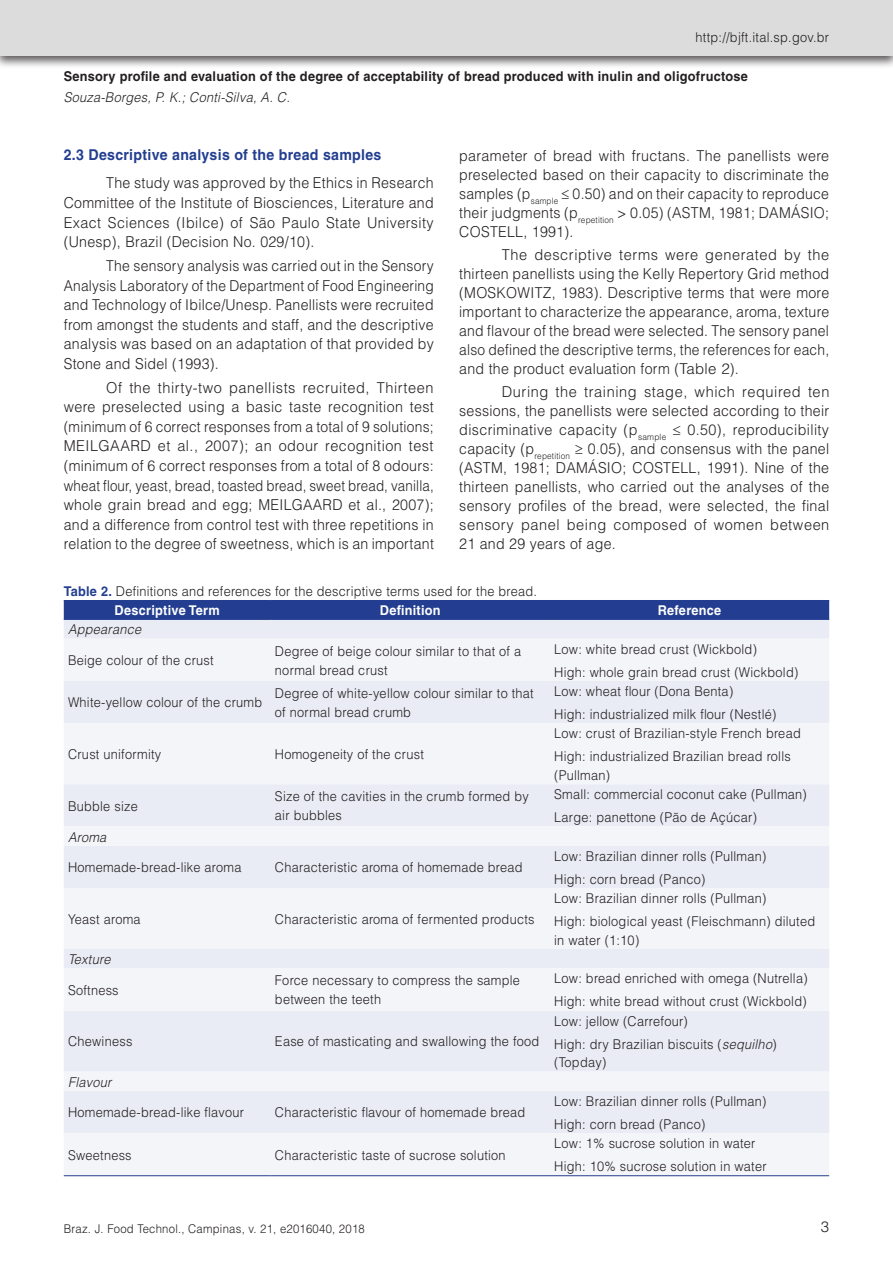
<style>
.page{position:relative;width:893px;height:1263px;background:#fff}
.page>*{position:absolute;margin:0;border:0;box-sizing:border-box;transform-origin:0 0}
.Paragraph{font:300 15px/19px "Helvetica";letter-spacing:.02em;color:#231f20;text-align:justify}
.Paragraph-2{font:300 15px/19.5px "Helvetica";letter-spacing:.02em;color:#231f20;text-align:justify;scale:.93 1}
.Paragraph-3{font:300 15px/19px "Helvetica";letter-spacing:.02em;color:#231f20;text-align:justify;scale:.95 1}
.Paragraph-4{font:300 15px/19.5px "Helvetica";letter-spacing:.02em;color:#231f20;text-align:justify;scale:.94 1}
.Heading2{font:700 15px "Helvetica";letter-spacing:.02em;color:#233e90;scale:.94 1}
.TableBody{font:300 13.5px/18.8px "Helvetica";letter-spacing:.02em;color:#231f20;scale:.94 1}
.TableTitle{font:300 13.5px "Helvetica";letter-spacing:.02em;color:#231f20;scale:.94 1}
.t1{font:700 13.5px "Helvetica";letter-spacing:.02em;color:#231f20;scale:.94 1}
.TableBody-2{font:italic 300 13.5px "Helvetica";letter-spacing:.02em;color:#231f20;scale:.94 1}
.TableHead{font:700 13.5px "Helvetica";letter-spacing:.02em;color:#fff;scale:.94 1}
.t2{font:300 12px "Helvetica";letter-spacing:.02em;color:#231f20;scale:.94 1}
.s1{font-weight:700;color:#233e90}
.s2{font-style:italic}
</style>
<div class="page">
<div style="left:0;top:0;width:893px;height:69px;background:#231f20;opacity:.75"></div>
<div style="left:0;top:0;width:893px;height:56px;background:#dcdcdc"></div>
<div style="left:64px;top:601px;width:765px;height:18px;background:#233e90"></div>
<div style="left:64px;top:620px;width:765px;height:19px;background:#e9ecf4"></div>
<svg style="left:64px;top:639px;width:765px;height:536px;fill:#f4f5f9"></svg>
<hr style="left:64px;top:600px;width:207px;height:1px;background:#233e90">
<hr style="left:271px;top:600px;width:279px;height:1px;background:#233e90">
<hr style="left:550px;top:600px;width:279px;height:1px;background:#233e90">
<hr style="left:64px;top:619px;width:207px;height:1px;background:#233e90">
<hr style="left:271px;top:619px;width:279px;height:1px;background:#233e90">
<hr style="left:550px;top:619px;width:279px;height:1px;background:#233e90">
<hr style="left:64px;top:1175px;width:207px;height:1px;background:#233e90">
<hr style="left:271px;top:1175px;width:279px;height:1px;background:#233e90">
<hr style="left:550px;top:1175px;width:279px;height:1px;background:#233e90">
<p class="TableTitle" style="left:696px;top:29px;width:144px">http://bjft.ital.sp.gov.br</p>
<p class="t1" style="left:64px;top:68px;width:729px">Sensory profile and evaluation of the degree of acceptability of bread produced with inulin and oligofructose</p>
<p class="TableBody-2" style="left:64px;top:89px;width:242px">Souza-Borges, P. K.; Conti-Silva, A. C.</p>
<p class="Heading2" style="left:64px;top:146px;width:339px">2.3 Descriptive analysis of the bread samples</p>
<p class="Paragraph-4" style="left:64px;top:173px;width:395px;text-indent:43px">The study was approved by the Ethics in Research Committee of the Institute of Biosciences, Literature and Exact Sciences (Ibilce) of São Paulo State University (Unesp), Brazil (Decision No. 029/10).</p>
<p class="Paragraph-2" style="left:64px;top:256px;width:399px;text-indent:43px">The sensory analysis was carried out in the Sensory Analysis Laboratory of the Department of Food Engineering and Technology of Ibilce/Unesp. Panellists were recruited from amongst the students and staff, and the descriptive analysis was based on an adaptation of that provided by Stone and Sidel (1993).</p>
<p class="Paragraph" style="left:64px;top:377px;width:372px;line-height:19.5px;text-indent:43px">Of the thirty-two panellists recruited, Thirteen were preselected using a basic taste recognition test (minimum of 6 correct responses from a total of 9 solutions; MEILGAARD et al., 2007); an odour recognition test (minimum of 6 correct responses from a total of 8 odours: wheat flour, yeast, bread, toasted bread, sweet bread, vanilla, whole grain bread and egg; MEILGAARD et al., 2007); and a difference from control test with three repetitions in relation to the degree of sweetness, which is an important</p>
<p class="Paragraph-3" style="left:459px;top:146px;width:391px">parameter of bread with fructans. The panellists were preselected based on their capacity to discriminate the samples (p<sub>sample</sub> ≤ 0.50) and on their capacity to reproduce their judgments (p<sub>repetition</sub> &gt; 0.05) (ASTM, 1981; DAMÁSIO; COSTELL, 1991).</p>
<p class="Paragraph" style="left:459px;top:245px;width:372px;text-indent:43px">The descriptive terms were generated by the thirteen panellists using the Kelly Repertory Grid method (MOSKOWITZ, 1983). Descriptive terms that were more important to characterize the appearance, aroma, texture and flavour of the bread were selected. The sensory panel also defined the descriptive terms, the references for each, and the product evaluation form (Table 2).</p>
<p class="Paragraph" style="left:459px;top:382px;width:372px;text-indent:43px">During the training stage, which required ten sessions, the panellists were selected according to their discriminative capacity (p<sub>sample</sub> ≤ 0.50), reproducibility capacity (p<sub>repetition</sub> ≥ 0.05), and consensus with the panel (ASTM, 1981; DAMÁSIO; COSTELL, 1991). Nine of the thirteen panellists, who carried out the analyses of the sensory profiles of the bread, were selected, the final sensory panel being composed of women between 21 and 29 years of age.</p>
<p class="TableTitle" style="left:64px;top:583px;width:505px"><span class="s1">Table 2.</span> Definitions and references for the descriptive terms used for the bread.</p>
<p class="TableHead" style="left:115px;top:602px;width:113px">Descriptive Term</p>
<p class="TableHead" style="left:380px;top:602px;width:66px">Definition</p>
<p class="TableHead" style="left:658px;top:602px;width:69px">Reference</p>
<p class="TableBody-2" style="left:68px;top:621px;width:79px">Appearance</p>
<p class="TableBody" style="left:68px;top:651px;width:156px">Beige colour of the crust</p>
<p class="TableBody" style="left:275px;top:641px;width:264px">Degree of beige colour similar to that of a normal bread crust</p>
<p class="TableBody" style="left:554px;top:639px;width:217px">Low: white bread crust (Wickbold)</p>
<p class="TableBody" style="left:554px;top:662px;width:261px">High: whole grain bread crust (Wickbold)</p>
<p class="TableBody" style="left:68px;top:693px;width:208px">White-yellow colour of the crumb</p>
<p class="TableBody" style="left:275px;top:684px;width:277px">Degree of white‑yellow colour similar to that of normal bread crumb</p>
<p class="TableBody" style="left:554px;top:682px;width:192px">Low: wheat flour (Dona Benta)</p>
<p class="TableBody" style="left:554px;top:705px;width:238px">High: industrialized milk flour (Nestlé)</p>
<p class="TableBody" style="left:68px;top:745px;width:101px">Crust uniformity</p>
<p class="TableBody" style="left:275px;top:745px;width:160px">Homogeneity of the crust</p>
<p class="TableBody" style="left:554px;top:724px;width:264px">Low: crust of Brazilian-style French bread</p>
<p class="TableBody" style="left:554px;top:747px;width:253px">High: industrialized Brazilian bread rolls (Pullman)</p>
<p class="TableBody" style="left:68px;top:796px;width:76px">Bubble size</p>
<p class="TableBody" style="left:275px;top:787px;width:272px">Size of the cavities in the crumb formed by air bubbles</p>
<p class="TableBody" style="left:554px;top:785px;width:270px">Small: commercial coconut cake (Pullman)</p>
<p class="TableBody" style="left:554px;top:808px;width:217px">Large: panettone (Pão de Açúcar)</p>
<p class="TableBody-2" style="left:68px;top:828px;width:42px">Aroma</p>
<p class="TableBody" style="left:68px;top:858px;width:186px">Homemade-bread-like aroma</p>
<p class="TableBody" style="left:275px;top:858px;width:265px">Characteristic aroma of homemade bread</p>
<p class="TableBody" style="left:68px;top:909px;width:79px">Yeast aroma</p>
<p class="TableBody" style="left:275px;top:909px;width:278px">Characteristic aroma of fermented products</p>
<p class="TableBody" style="left:554px;top:846px;width:227px">Low: Brazilian dinner rolls (Pullman)</p>
<p class="TableBody" style="left:554px;top:869px;width:162px">High: corn bread (Panco)</p>
<p class="TableBody" style="left:554px;top:889px;width:227px">Low: Brazilian dinner rolls (Pullman)</p>
<p class="TableBody" style="left:554px;top:912px;width:279px">High: biological yeast (Fleischmann) diluted in water (1:10)</p>
<p class="TableBody-2" style="left:68px;top:951px;width:47px">Texture</p>
<p class="TableBody" style="left:68px;top:980px;width:55px">Softness</p>
<p class="TableBody" style="left:275px;top:971px;width:262px">Force necessary to compress the sample between the teeth</p>
<p class="TableBody" style="left:554px;top:969px;width:271px">Low: bread enriched with omega (Nutrella)</p>
<p class="TableBody" style="left:554px;top:992px;width:270px">High: white bread without crust (Wickbold)</p>
<p class="TableBody" style="left:68px;top:1032px;width:70px">Chewiness</p>
<p class="TableBody" style="left:275px;top:1032px;width:283px">Ease of masticating and swallowing the food</p>
<p class="TableBody-2" style="left:68px;top:1073px;width:48px">Flavour</p>
<p class="TableBody" style="left:68px;top:1103px;width:189px">Homemade-bread-like flavour</p>
<p class="TableBody" style="left:275px;top:1103px;width:268px">Characteristic flavour of homemade bread</p>
<p class="TableBody" style="left:68px;top:1145px;width:69px">Sweetness</p>
<p class="TableBody" style="left:275px;top:1145px;width:247px">Characteristic taste of sucrose solution</p>
<p class="TableBody" style="left:554px;top:1011px;width:144px">Low: jellow (Carrefour)</p>
<p class="TableBody" style="left:554px;top:1034px;width:238px">High: dry Brazilian biscuits (<span class="s2">sequilho</span>) (Topday)</p>
<p class="TableBody" style="left:554px;top:1091px;width:227px">Low: Brazilian dinner rolls (Pullman)</p>
<p class="TableBody" style="left:554px;top:1114px;width:162px">High: corn bread (Panco)</p>
<p class="TableBody" style="left:554px;top:1134px;width:216px">Low: 1% sucrose solution in water</p>
<p class="TableBody" style="left:554px;top:1157px;width:227px">High: 10% sucrose solution in water</p>
<p class="t2" style="left:64px;top:1221px;width:322px">Braz. J. Food Technol., Campinas, v. 21, e2016040, 2018</p>
<p class="Paragraph" style="left:821px;top:1217px;width:10px">3</p>
</div>
